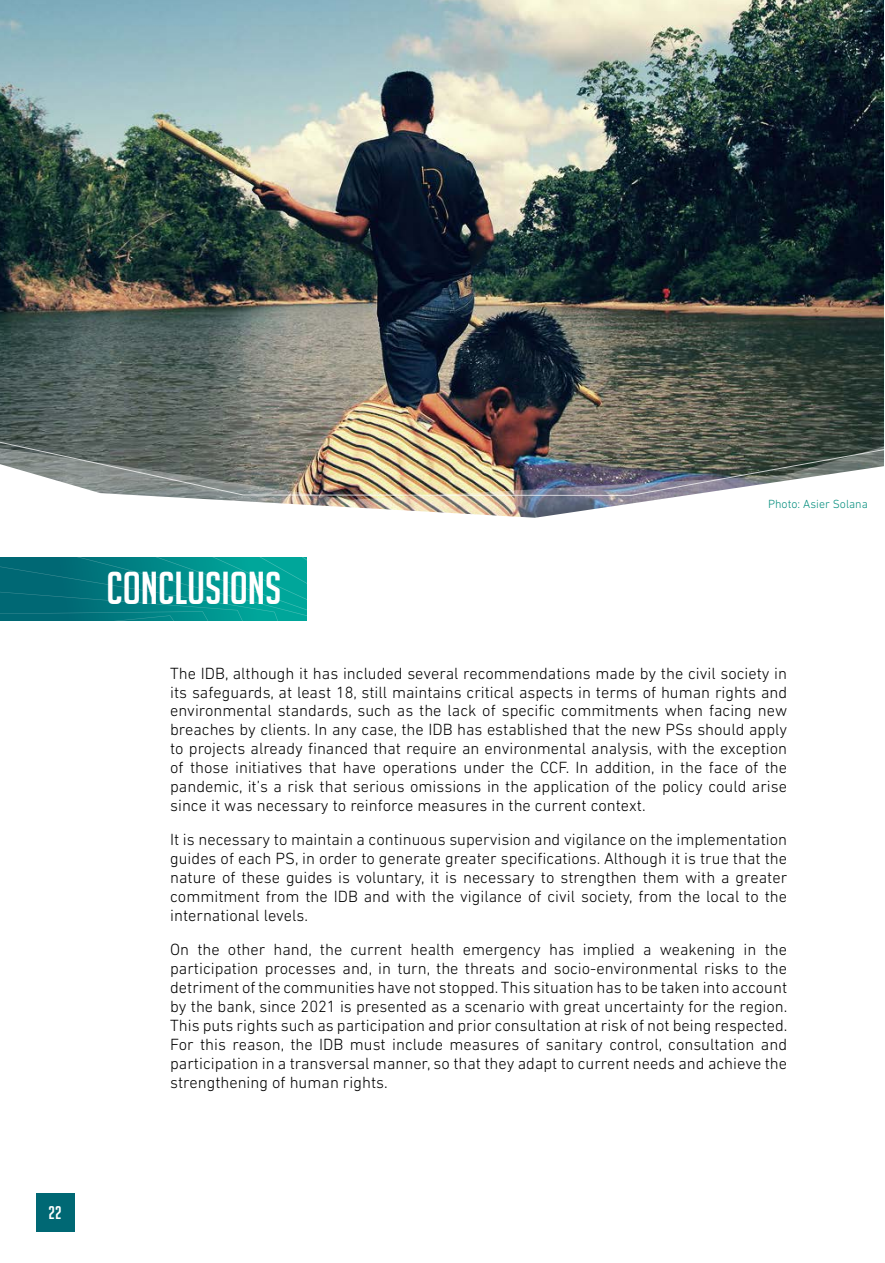
<style>
.page{position:relative;width:885px;height:1263px;background:#fff}
.page>*{position:absolute;margin:0;border:0;box-sizing:border-box;transform-origin:0 0}
.t1{font:45px "Big Noodle Titling";color:#fff}
.t2{font:18px "Big Noodle Titling";color:#fff}
.t3{font:300 16.5px/18.9px "DIN Next LT Pro";color:#000;text-align:justify}
.t4{font:300 12px "DIN Next LT Pro";color:#008d7c}
</style>
<div class="page">
<div style="left:36px;top:1193px;width:38px;height:38px;background:#006874"></div>
<img style="left:0;top:0;width:883px;height:439px">
<img style="left:0;top:439px;width:884px;height:79px">
<svg style="left:0;top:557px;width:306px;height:63px;background:#028687"></svg>
<p class="t2" style="left:49px;top:1203px;width:15px">22</p>
<h1 class="t1" style="left:106px;top:564px;width:177px">CONCLUSIONS</h1>
<p class="t4" style="left:768px;top:497px;width:101px">Photo: Asier Solana</p>
<p class="t3" style="left:170px;top:663px;width:618px">The IDB, although it has included several recommendations made by the civil society in its safeguards, at least 18, still maintains critical aspects in terms of human rights and environmental standards, such as the lack of specific commitments when facing new breaches by clients. In any case, the IDB has established that the new PSs should apply to projects already financed that require an environmental analysis, with the exception of those initiatives that have operations under the CCF. In addition, in the face of the pandemic, it’s a risk that serious omissions in the application of the policy could arise since it was necessary to reinforce measures in the current context.</p>
<p class="t3" style="left:170px;top:830px;width:618px">It is necessary to maintain a continuous supervision and vigilance on the implementation guides of each PS, in order to generate greater specifications. Although it is true that the nature of these guides is voluntary, it is necessary to strengthen them with a greater commitment from the IDB and with the vigilance of civil society, from the local to the international levels.</p>
<p class="t3" style="left:170px;top:940px;width:618px">On the other hand, the current health emergency has implied a weakening in the participation processes and, in turn, the threats and socio-environmental risks to the detriment of the communities have not stopped. This situation has to be taken into account by the bank, since 2021 is presented as a scenario with great uncertainty for the region.<br>This puts rights such as participation and prior consultation at risk of not being respected.<br>For this reason, the IDB must include measures of sanitary control, consultation and participation in a transversal manner, so that they adapt to current needs and achieve the strengthening of human rights.</p>
</div>
